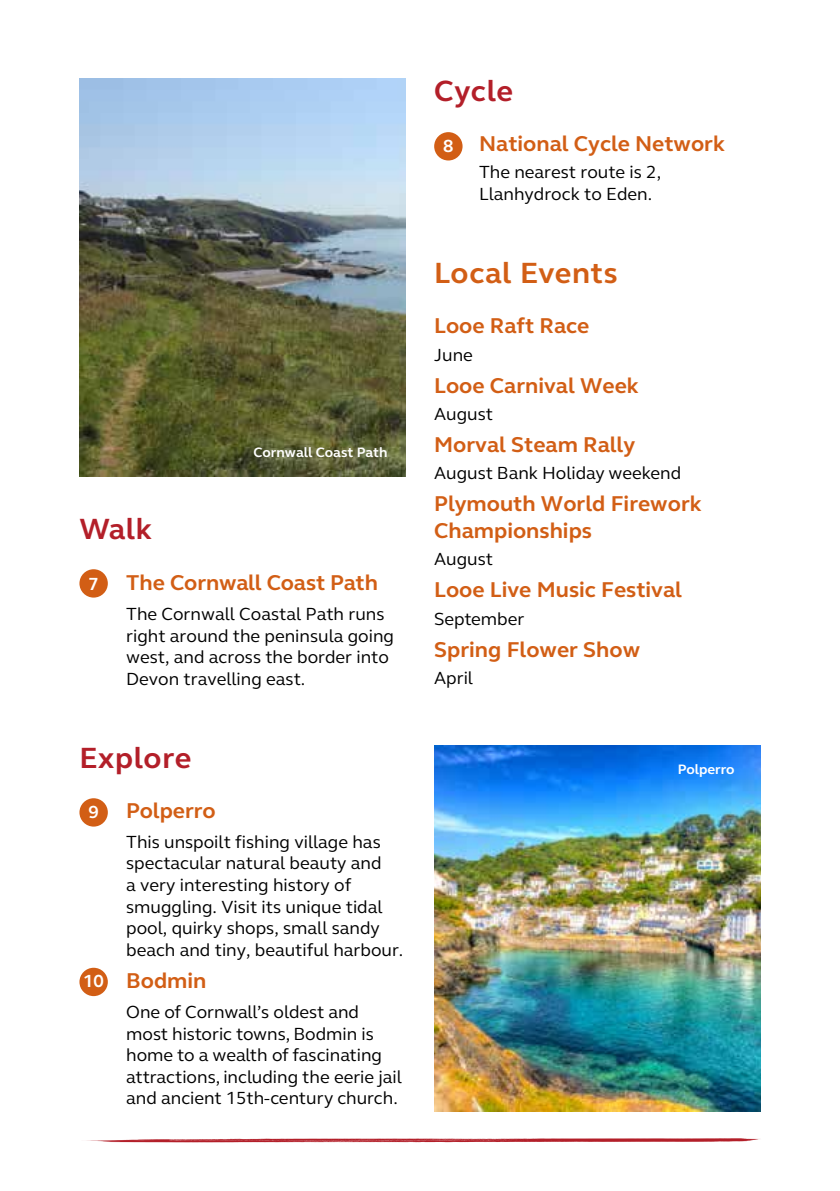
<style>
.page{position:relative;width:840px;height:1191px;background:#fff}
.page>*{position:absolute;margin:0;border:0;box-sizing:border-box;transform-origin:0 0}
.t1{font:700 30px "FS Elliot";letter-spacing:.025em;color:#b31f29}
.t2{font:700 30px "FS Elliot";letter-spacing:.015em;color:#d25e15}
.t3{font:700 22px/26.4px "FS Elliot";color:#d25e15}
.t4{font:18px/21.6px "FS Elliot";color:#000}
.t5{font:700 18px "FS Elliot";color:#fff}
.t6{font:700 14px "FS Elliot";color:#fff}
</style>
<div class="page">
<img style="left:434px;top:746px;width:326px;height:365px">
<div style="left:79px;top:967px;width:29px;height:29px;background:#d25e15;border-radius:50%"></div>
<div style="left:79px;top:798px;width:29px;height:28px;background:#d25e15;border-radius:50%"></div>
<div style="left:79px;top:569px;width:29px;height:28px;background:#d25e15;border-radius:50%"></div>
<img style="left:79px;top:78px;width:326px;height:398px">
<div style="left:434px;top:132px;width:28px;height:28px;background:#d25e15;border-radius:50%"></div>
<svg style="left:86px;top:1138px;width:674px;height:5px"></svg>
<p class="t6" style="left:253px;top:443px;width:135px">Cornwall Coast Path</p>
<h1 class="t1" style="left:79px;top:509px;width:74px">Walk</h1>
<p class="t3" style="left:126px;top:569px;width:253px">The Cornwall Coast Path</p>
<p class="t4" style="left:126px;top:603px;width:269px">The Cornwall Coastal Path runs right around the peninsula going west, and across the border into<br>Devon travelling east.</p>
<p class="t5" style="left:88px;top:572px;width:12px">7</p>
<h1 class="t1" style="left:79px;top:738px;width:113px">Explore</h1>
<p class="t5" style="left:88px;top:799px;width:12px">9</p>
<p class="t5" style="left:83px;top:969px;width:22px">10</p>
<p class="t3" style="left:126px;top:796px;width:91px">Polperro</p>
<p class="t4" style="left:126px;top:830px;width:278px">This unspoilt fishing village has spectacular natural beauty and<br>a very interesting history of smuggling. Visit its unique tidal pool, quirky shops, small sandy beach and tiny, beautiful harbour.</p>
<p class="t3" style="left:126px;top:966px;width:82px">Bodmin</p>
<p class="t4" style="left:126px;top:1000px;width:277px">One of Cornwall’s oldest and most historic towns, Bodmin is home to a wealth of fascinating attractions, including the eerie jail and ancient 15th-century church.</p>
<h1 class="t1" style="left:434px;top:71px;width:80px">Cycle</h1>
<p class="t5" style="left:443px;top:133px;width:12px">8</p>
<p class="t3" style="left:479px;top:130px;width:247px">National Cycle Network</p>
<p class="t4" style="left:479px;top:161px;width:183px">The nearest route is 2,<br>Llanhydrock to Eden.</p>
<h1 class="t2" style="left:434px;top:253px;width:185px">Local Events</h1>
<p class="t3" style="left:434px;top:312px;width:156px">Looe Raft Race</p>
<p class="t4" style="left:434px;top:343px;width:40px">June</p>
<p class="t3" style="left:434px;top:372px;width:206px">Looe Carnival Week</p>
<p class="t4" style="left:434px;top:403px;width:60px">August</p>
<p class="t3" style="left:434px;top:431px;width:202px">Morval Steam Rally</p>
<p class="t4" style="left:434px;top:462px;width:248px">August Bank Holiday weekend</p>
<p class="t3" style="left:434px;top:490px;width:269px">Plymouth World Firework<br>Championships</p>
<p class="t4" style="left:434px;top:548px;width:60px">August</p>
<p class="t3" style="left:434px;top:576px;width:249px">Looe Live Music Festival</p>
<p class="t4" style="left:434px;top:607px;width:91px">September</p>
<p class="t3" style="left:434px;top:635px;width:207px">Spring Flower Show</p>
<p class="t4" style="left:434px;top:666px;width:40px">April</p>
<p class="t6" style="left:677px;top:760px;width:58px">Polperro</p>
</div>
